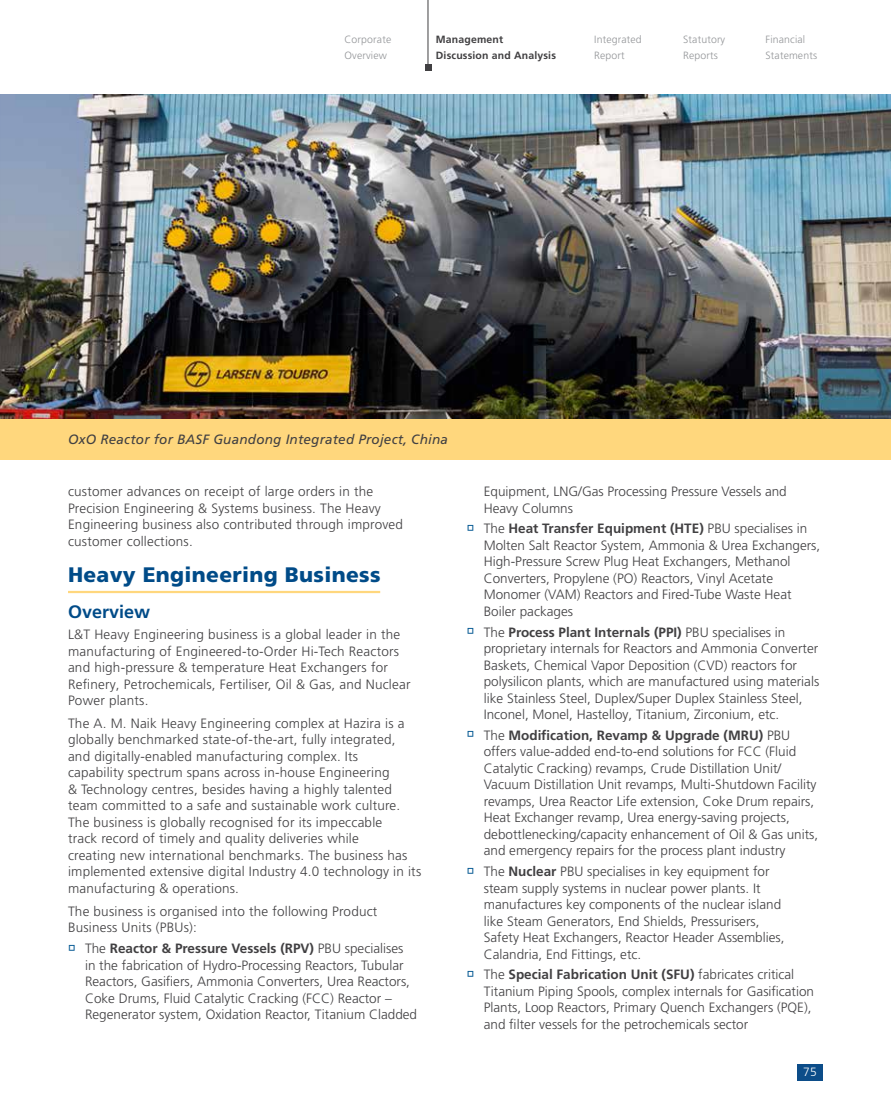
<style>
.page{position:relative;width:891px;height:1107px;background:#fff}
.page>*{position:absolute;margin:0;border:0;box-sizing:border-box;transform-origin:0 0}
.t1{font:900 21px "Frutiger LT Pro";letter-spacing:.015em;color:#004b88}
.t2{font:700 18px "Frutiger LT Pro";color:#004b88}
.t3{font:300 13.5px/16.5px "Frutiger LT Pro";color:#414042}
.t4{font:italic 13.5px "Frutiger LT Pro";letter-spacing:.015em;color:#414042}
.t5{font:300 12px "Frutiger LT Pro";color:#fff}
.t6{font:300 10.5px/16.5px "Frutiger LT Pro";letter-spacing:.015em;color:#939598}
.t7{font:700 10.5px/16.5px "Frutiger LT Pro";letter-spacing:.015em;color:#414042}
.s1{color:#005691}
.s2{font-weight:700}
</style>
<div class="page">
<div style="left:0;top:419px;width:891px;height:41px;background:#ffd77d"></div>
<hr style="left:428px;top:0;width:1px;height:64px;background:#414042">
<svg style="left:425px;top:64px;width:6px;height:6px"></svg>
<div style="left:797px;top:1064px;width:26px;height:16px;background:#0c4d89"></div>
<hr style="left:68px;top:591px;width:312px;height:2px;background:#ffd77d">
<img style="left:0;top:94px;width:891px;height:325px">
<p class="t7" style="left:436px;top:31px;width:122px">Management<br>Discussion and Analysis</p>
<p class="t6" style="left:766px;top:31px;width:53px">Financial<br>Statements</p>
<p class="t6" style="left:594px;top:31px;width:49px">Integrated<br>Report</p>
<p class="t6" style="left:344px;top:31px;width:48px">Corporate<br>Overview</p>
<p class="t6" style="left:683px;top:31px;width:44px">Statutory<br>Reports</p>
<p class="t4" style="left:68px;top:431px;width:381px">OxO Reactor for BASF Guandong Integrated Project, China</p>
<p class="t3" style="left:68px;top:483px;width:337px">customer advances on receipt of large orders in the Precision Engineering &amp; Systems business. The Heavy Engineering business also contributed through improved customer collections.</p>
<h1 class="t1" style="left:68px;top:562px;width:314px">Heavy Engineering Business</h1>
<h2 class="t2" style="left:68px;top:601px;width:84px">Overview</h2>
<p class="t3" style="left:68px;top:626px;width:344px">L&amp;T Heavy Engineering business is a global leader in the manufacturing of Engineered-to-Order Hi-Tech Reactors and high-pressure &amp; temperature Heat Exchangers for Refinery, Petrochemicals, Fertiliser, Oil &amp; Gas, and Nuclear Power plants.</p>
<p class="t3" style="left:68px;top:715px;width:355px">The A. M. Naik Heavy Engineering complex at Hazira is a globally benchmarked state-of-the-art, fully integrated,<br>and digitally-enabled manufacturing complex. Its<br>capability spectrum spans across in-house Engineering<br>&amp; Technology centres, besides having a highly talented team committed to a safe and sustainable work culture.<br>The business is globally recognised for its impeccable<br>track record of timely and quality deliveries while<br>creating new international benchmarks. The business has implemented extensive digital Industry 4.0 technology in its manufacturing &amp; operations.</p>
<p class="t3" style="left:68px;top:903px;width:311px">The business is organised into the following Product<br>Business Units (PBUs):</p>
<p class="t3" style="left:85px;top:940px;width:334px;text-indent:-17px"><span class="s1">→</span> The <span class="s2">Reactor &amp; Pressure Vessels (RPV)</span> PBU specialises in the fabrication of Hydro-Processing Reactors, Tubular Reactors, Gasifiers, Ammonia Converters, Urea Reactors, Coke Drums, Fluid Catalytic Cracking (FCC) Reactor – Regenerator system, Oxidation Reactor, Titanium Cladded</p>
<p class="t3" style="left:484px;top:483px;width:305px">Equipment, LNG/Gas Processing Pressure Vessels and<br>Heavy Columns</p>
<p class="t3" style="left:484px;top:521px;width:338px;text-indent:-17px"><span class="s1">→</span> The <span class="s2">Heat Transfer Equipment (HTE)</span> PBU specialises in Molten Salt Reactor System, Ammonia &amp; Urea Exchangers, High-Pressure Screw Plug Heat Exchangers, Methanol Converters, Propylene (PO) Reactors, Vinyl Acetate Monomer (VAM) Reactors and Fired-Tube Waste Heat Boiler packages</p>
<p class="t3" style="left:484px;top:624px;width:337px;text-indent:-17px"><span class="s1">→</span> The <span class="s2">Process Plant Internals (PPI)</span> PBU specialises in proprietary internals for Reactors and Ammonia Converter Baskets, Chemical Vapor Deposition (CVD) reactors for polysilicon plants, which are manufactured using materials like Stainless Steel, Duplex/Super Duplex Stainless Steel, Inconel, Monel, Hastelloy, Titanium, Zirconium, etc.</p>
<p class="t3" style="left:484px;top:727px;width:336px;text-indent:-17px"><span class="s1">→</span> The <span class="s2">Modification, Revamp &amp; Upgrade (MRU)</span> PBU offers value-added end-to-end solutions for FCC (Fluid Catalytic Cracking) revamps, Crude Distillation Unit/ Vacuum Distillation Unit revamps, Multi-Shutdown Facility revamps, Urea Reactor Life extension, Coke Drum repairs, Heat Exchanger revamp, Urea energy-saving projects, debottlenecking/capacity enhancement of Oil &amp; Gas units, and emergency repairs for the process plant industry</p>
<p class="t3" style="left:484px;top:863px;width:302px;text-indent:-17px"><span class="s1">→</span> The <span class="s2">Nuclear</span> PBU specialises in key equipment for steam supply systems in nuclear power plants. It manufactures key components of the nuclear island like Steam Generators, End Shields, Pressurisers, Safety Heat Exchangers, Reactor Header Assemblies, Calandria, End Fittings, etc.</p>
<p class="t3" style="left:484px;top:967px;width:332px;text-indent:-17px"><span class="s1">→</span> The <span class="s2">Special Fabrication Unit (SFU)</span> fabricates critical Titanium Piping Spools, complex internals for Gasification Plants, Loop Reactors, Primary Quench Exchangers (PQE), and filter vessels for the petrochemicals sector</p>
<p class="t5" style="left:803px;top:1065px;width:15px">75</p>
</div>
